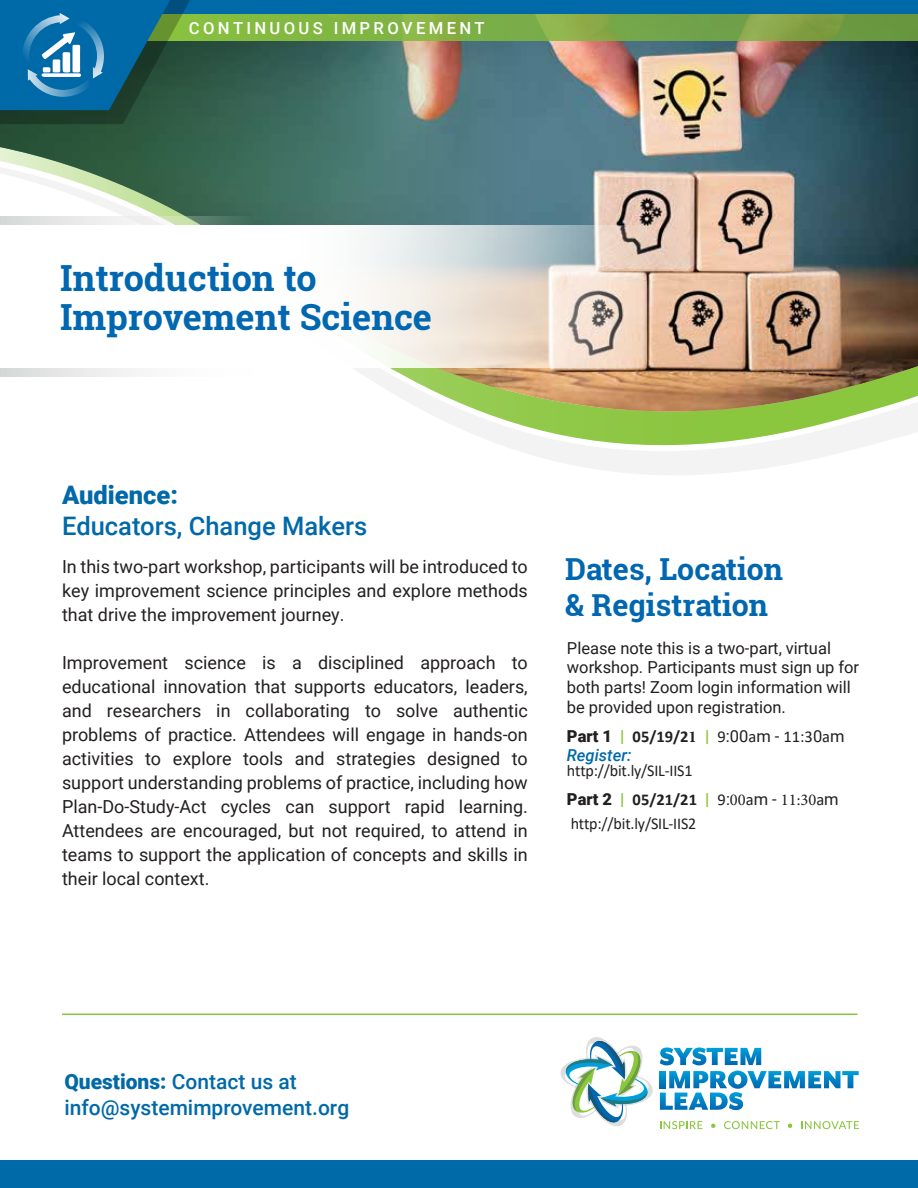
<style>
.page{position:relative;width:918px;height:1188px;background:#fff}
.page>*{position:absolute;margin:0;border:0;box-sizing:border-box;transform-origin:0 0}
.t1{font:700 36px/39px "Roboto Slab";color:#0067b0}
.t2{font:700 30.3px/36.5px "Roboto Slab";color:#0067b0}
.t3{font:500 25.5px "Roboto";color:#0069a8}
.t4{font:900 25.5px "Roboto";color:#0069a8}
.t5{font:500 21px/25.2px "Roboto";color:#0069a8}
.t6{font:18px/24px "Roboto";color:#231f20;text-align:justify}
.t7{font:500 16.65px "Roboto";letter-spacing:.2em;color:#fff}
.t8{font:16.5px/19.8px "Roboto";color:#231f20}
.t9{font:16.5px/28.8px "Calibri";letter-spacing:-.01em;color:#231f20}
.t10{font:700 16.5px "Calibri";color:#231f20}
.t11{font:italic 500 16.5px "Roboto";color:#0069a8}
.s1{font-family:"Roboto";font-weight:900}
.s2{font-family:"Roboto";font-weight:900;color:#8cc641}
.s3{font-family:"Minion Pro"}
.s4{font-weight:400}
.s5{font-family:"Roboto";font-weight:400}
.s6{font-weight:700}
.s7{font-family:"Roboto"}
.s8{font-weight:900}
</style>
<div class="page">
<svg style="left:494px;top:442px;width:385px;height:33px;fill:#f2f3f2"></svg>
<img style="left:528px;top:41px;width:390px;height:401px">
<svg style="left:0;top:41px;width:528px;height:401px"></svg>
<svg style="left:198px;top:14px;width:720px;height:27px;background:#7dab45"></svg>
<div style="left:0;top:1161px;width:918px;height:27px;background:#0069a8"></div>
<div style="left:0;top:0;width:918px;height:14px;background:#0069a8"></div>
<hr style="left:62px;top:1014px;width:795px;height:1px;background:#8bc63f">
<svg style="left:0;top:216px;width:254px;height:161px"></svg>
<svg style="left:0;top:226px;width:657px;height:141px"></svg>
<svg style="left:0;top:0;width:198px;height:124px;background:#206b85"></svg>
<svg style="left:660px;top:1047px;width:101px;height:18px"></svg>
<svg style="left:660px;top:1071px;width:199px;height:39px"></svg>
<svg style="left:660px;top:1121px;width:43px;height:8px"></svg>
<svg style="left:711px;top:1124px;width:4px;height:4px"></svg>
<svg style="left:724px;top:1121px;width:56px;height:8px"></svg>
<svg style="left:788px;top:1124px;width:4px;height:4px"></svg>
<svg style="left:801px;top:1121px;width:58px;height:8px"></svg>
<svg style="left:561px;top:1037px;width:92px;height:90px"></svg>
<p class="t7" style="left:189px;top:16px;width:297px">CONTINUOUS IMPROVEMENT</p>
<h1 class="t1" style="left:60px;top:258px;width:374px">Introduction to<br>Improvement Science</h1>
<h3 class="t4" style="left:62px;top:477px;width:118px">Audience:</h3>
<h3 class="t3" style="left:62px;top:508px;width:307px">Educators, Change Makers</h3>
<p class="t6" style="left:62px;top:554px;width:467px">In this two-part workshop, participants will be introduced to key improvement science principles and explore methods that drive the improvement journey.</p>
<p class="t6" style="left:62px;top:650px;width:467px">Improvement science is a disciplined approach to educational innovation that supports educators, leaders, and researchers in collaborating to solve authentic problems of practice. Attendees will engage in hands-on activities to explore tools and strategies designed to support understanding problems of practice, including how Plan-Do-Study-Act cycles can support rapid learning.<br>Attendees are encouraged, but not required, to attend in teams to support the application of concepts and skills in their local context.</p>
<h2 class="t2" style="left:565px;top:550px;width:219px">Dates, Location &amp; Registration</h2>
<p class="t8" style="left:567px;top:637px;width:294px">Please note this is a two-part, virtual workshop. Participants must sign up for both parts! Zoom login information will be provided upon registration.</p>
<p class="t10" style="left:567px;top:725px;width:279px"><span class="s1">Part 1</span> <span class="s2">|</span> 05/19/2<span class="s3">1</span> <span class="s2">|</span> <span class="s4">9</span><span class="s5">:00</span><span class="s4">a</span><span class="s5">m -</span> <span class="s4">11:3</span><span class="s5">0</span><span class="s4">a</span><span class="s5">m</span></p>
<p class="t11" style="left:567px;top:744px;width:66px">Register:</p>
<p class="t9" style="left:567px;top:756px;width:273px">http://bit.ly/SIL-IIS1<br><span class="s1">Part 2</span> <span class="s2">|</span> <span class="s6">05/21/21</span> <span class="s2">|</span> 9<span class="s7">:</span><span class="s3">00</span>a<span class="s7">m -</span> <span class="s3">11:30</span>a<span class="s7">m</span></p>
<p class="t9" style="left:571px;top:809px;width:127px">http://bit.ly/SIL-IIS2</p>
<p class="t5" style="left:64px;top:1069px;width:286px"><span class="s8">Questions:</span> Contact us at info@systemimprovement.org</p>
</div>
